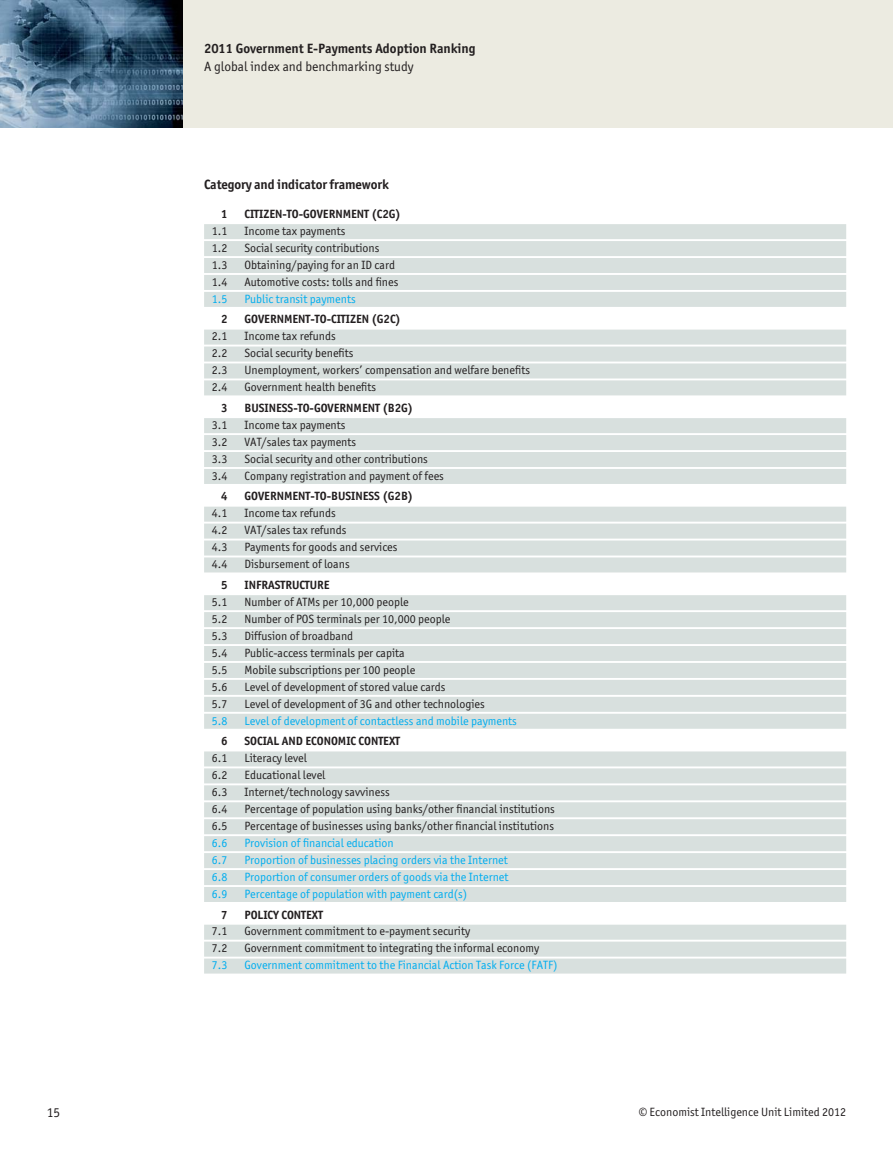
<style>
.page{position:relative;width:893px;height:1149px;background:#fff}
.page>*{position:absolute;margin:0;border:0;box-sizing:border-box;transform-origin:0 0}
.t1{font:700 13.5px "Officina San ITC";color:#231f20}
.t2{font:13.5px "Officina San ITC";color:#231f20}
.t3{font:12px "Officina San ITC";color:#231f20}
.t4{font:12px "Officina San ITC";color:#00adef}
.t5{font:700 12px "Officina San ITC";color:#231f20}
</style>
<div class="page">
<div style="left:0;top:0;width:893px;height:128px;background:#ecebe1"></div>
<img style="left:0;top:0;width:183px;height:128px">
<div style="left:204px;top:224px;width:642px;height:15px;background:#d8e0de"></div>
<div style="left:204px;top:241px;width:642px;height:15px;background:#d8e0de"></div>
<div style="left:204px;top:258px;width:642px;height:15px;background:#d8e0de"></div>
<div style="left:204px;top:275px;width:642px;height:15px;background:#d8e0de"></div>
<div style="left:204px;top:292px;width:642px;height:15px;background:#d8e0de"></div>
<div style="left:204px;top:329px;width:642px;height:15px;background:#d8e0de"></div>
<div style="left:204px;top:346px;width:642px;height:15px;background:#d8e0de"></div>
<div style="left:204px;top:363px;width:642px;height:15px;background:#d8e0de"></div>
<div style="left:204px;top:380px;width:642px;height:15px;background:#d8e0de"></div>
<div style="left:204px;top:418px;width:642px;height:15px;background:#d8e0de"></div>
<div style="left:204px;top:435px;width:642px;height:15px;background:#d8e0de"></div>
<div style="left:204px;top:452px;width:642px;height:15px;background:#d8e0de"></div>
<div style="left:204px;top:469px;width:642px;height:15px;background:#d8e0de"></div>
<div style="left:204px;top:506px;width:642px;height:15px;background:#d8e0de"></div>
<div style="left:204px;top:523px;width:642px;height:15px;background:#d8e0de"></div>
<div style="left:204px;top:540px;width:642px;height:15px;background:#d8e0de"></div>
<div style="left:204px;top:557px;width:642px;height:15px;background:#d8e0de"></div>
<div style="left:204px;top:595px;width:642px;height:15px;background:#d8e0de"></div>
<div style="left:204px;top:612px;width:642px;height:15px;background:#d8e0de"></div>
<div style="left:204px;top:629px;width:642px;height:15px;background:#d8e0de"></div>
<div style="left:204px;top:645px;width:642px;height:15px;background:#d8e0de"></div>
<div style="left:204px;top:662px;width:642px;height:15px;background:#d8e0de"></div>
<div style="left:204px;top:679px;width:642px;height:15px;background:#d8e0de"></div>
<div style="left:204px;top:696px;width:642px;height:15px;background:#d8e0de"></div>
<div style="left:204px;top:713px;width:642px;height:15px;background:#d8e0de"></div>
<div style="left:204px;top:751px;width:642px;height:15px;background:#d8e0de"></div>
<div style="left:204px;top:768px;width:642px;height:15px;background:#d8e0de"></div>
<div style="left:204px;top:785px;width:642px;height:15px;background:#d8e0de"></div>
<div style="left:204px;top:802px;width:642px;height:15px;background:#d8e0de"></div>
<div style="left:204px;top:819px;width:642px;height:15px;background:#d8e0de"></div>
<div style="left:204px;top:835px;width:642px;height:15px;background:#d8e0de"></div>
<div style="left:204px;top:852px;width:642px;height:15px;background:#d8e0de"></div>
<div style="left:204px;top:869px;width:642px;height:15px;background:#d8e0de"></div>
<div style="left:204px;top:886px;width:642px;height:15px;background:#d8e0de"></div>
<div style="left:204px;top:924px;width:642px;height:15px;background:#d8e0de"></div>
<div style="left:204px;top:941px;width:642px;height:15px;background:#d8e0de"></div>
<div style="left:204px;top:958px;width:642px;height:15px;background:#d8e0de"></div>
<p class="t1" style="left:204px;top:42px;width:273px">2011 Government E-Payments Adoption Ranking</p>
<p class="t2" style="left:204px;top:60px;width:211px">A global index and benchmarking study</p>
<p class="t1" style="left:204px;top:178px;width:186px">Category and indicator framework</p>
<p class="t5" style="left:221px;top:208px;width:8px">1</p>
<p class="t5" style="left:244px;top:208px;width:158px">CITIZEN-TO-GOVERNMENT (C2G)</p>
<p class="t3" style="left:212px;top:225px;width:17px">1.1</p>
<p class="t3" style="left:244px;top:225px;width:102px">Income tax payments</p>
<p class="t3" style="left:212px;top:242px;width:17px">1.2</p>
<p class="t3" style="left:244px;top:242px;width:136px">Social security contributions</p>
<p class="t3" style="left:212px;top:258px;width:17px">1.3</p>
<p class="t3" style="left:244px;top:258px;width:152px">Obtaining/paying for an ID card</p>
<p class="t3" style="left:212px;top:275px;width:17px">1.4</p>
<p class="t3" style="left:244px;top:275px;width:155px">Automotive costs: tolls and fines</p>
<p class="t4" style="left:212px;top:292px;width:17px">1.5</p>
<p class="t4" style="left:244px;top:292px;width:113px">Public transit payments</p>
<p class="t5" style="left:221px;top:313px;width:8px">2</p>
<p class="t5" style="left:244px;top:313px;width:158px">GOVERNMENT-TO-CITIZEN (G2C)</p>
<p class="t3" style="left:212px;top:330px;width:17px">2.1</p>
<p class="t3" style="left:244px;top:330px;width:93px">Income tax refunds</p>
<p class="t3" style="left:212px;top:347px;width:17px">2.2</p>
<p class="t3" style="left:244px;top:347px;width:110px">Social security benefits</p>
<p class="t3" style="left:212px;top:364px;width:17px">2.3</p>
<p class="t3" style="left:244px;top:364px;width:287px">Unemployment, workers’ compensation and welfare benefits</p>
<p class="t3" style="left:212px;top:381px;width:17px">2.4</p>
<p class="t3" style="left:244px;top:381px;width:133px">Government health benefits</p>
<p class="t5" style="left:221px;top:402px;width:8px">3</p>
<p class="t5" style="left:244px;top:402px;width:170px">BUSINESS-TO-GOVERNMENT (B2G)</p>
<p class="t3" style="left:212px;top:418px;width:17px">3.1</p>
<p class="t3" style="left:244px;top:418px;width:102px">Income tax payments</p>
<p class="t3" style="left:212px;top:435px;width:17px">3.2</p>
<p class="t3" style="left:244px;top:435px;width:113px">VAT/sales tax payments</p>
<p class="t3" style="left:212px;top:452px;width:17px">3.3</p>
<p class="t3" style="left:244px;top:452px;width:185px">Social security and other contributions</p>
<p class="t3" style="left:212px;top:469px;width:17px">3.4</p>
<p class="t3" style="left:244px;top:469px;width:201px">Company registration and payment of fees</p>
<p class="t5" style="left:221px;top:490px;width:8px">4</p>
<p class="t5" style="left:244px;top:490px;width:170px">GOVERNMENT-TO-BUSINESS (G2B)</p>
<p class="t3" style="left:212px;top:507px;width:17px">4.1</p>
<p class="t3" style="left:244px;top:507px;width:93px">Income tax refunds</p>
<p class="t3" style="left:212px;top:524px;width:17px">4.2</p>
<p class="t3" style="left:244px;top:524px;width:103px">VAT/sales tax refunds</p>
<p class="t3" style="left:212px;top:541px;width:17px">4.3</p>
<p class="t3" style="left:244px;top:541px;width:155px">Payments for goods and services</p>
<p class="t3" style="left:212px;top:558px;width:17px">4.4</p>
<p class="t3" style="left:244px;top:558px;width:107px">Disbursement of loans</p>
<p class="t5" style="left:221px;top:579px;width:8px">5</p>
<p class="t5" style="left:244px;top:579px;width:87px">INFRASTRUCTURE</p>
<p class="t3" style="left:212px;top:595px;width:17px">5.1</p>
<p class="t3" style="left:244px;top:595px;width:166px">Number of ATMs per 10,000 people</p>
<p class="t3" style="left:212px;top:612px;width:17px">5.2</p>
<p class="t3" style="left:244px;top:612px;width:207px">Number of POS terminals per 10,000 people</p>
<p class="t3" style="left:212px;top:629px;width:17px">5.3</p>
<p class="t3" style="left:244px;top:629px;width:110px">Diffusion of broadband</p>
<p class="t3" style="left:212px;top:646px;width:17px">5.4</p>
<p class="t3" style="left:244px;top:646px;width:162px">Public-access terminals per capita</p>
<p class="t3" style="left:212px;top:663px;width:17px">5.5</p>
<p class="t3" style="left:244px;top:663px;width:172px">Mobile subscriptions per 100 people</p>
<p class="t3" style="left:212px;top:680px;width:17px">5.6</p>
<p class="t3" style="left:244px;top:680px;width:203px">Level of development of stored value cards</p>
<p class="t3" style="left:212px;top:697px;width:17px">5.7</p>
<p class="t3" style="left:244px;top:697px;width:242px">Level of development of 3G and other technologies</p>
<p class="t4" style="left:212px;top:714px;width:17px">5.8</p>
<p class="t4" style="left:244px;top:714px;width:274px">Level of development of contactless and mobile payments</p>
<p class="t5" style="left:221px;top:735px;width:8px">6</p>
<p class="t5" style="left:244px;top:735px;width:157px">SOCIAL AND ECONOMIC CONTEXT</p>
<p class="t3" style="left:212px;top:752px;width:17px">6.1</p>
<p class="t3" style="left:244px;top:752px;width:64px">Literacy level</p>
<p class="t3" style="left:212px;top:768px;width:17px">6.2</p>
<p class="t3" style="left:244px;top:768px;width:82px">Educational level</p>
<p class="t3" style="left:212px;top:785px;width:17px">6.3</p>
<p class="t3" style="left:244px;top:785px;width:147px">Internet/technology savviness</p>
<p class="t3" style="left:212px;top:802px;width:17px">6.4</p>
<p class="t3" style="left:244px;top:802px;width:312px">Percentage of population using banks/other financial institutions</p>
<p class="t3" style="left:212px;top:819px;width:17px">6.5</p>
<p class="t3" style="left:244px;top:819px;width:311px">Percentage of businesses using banks/other financial institutions</p>
<p class="t4" style="left:212px;top:836px;width:17px">6.6</p>
<p class="t4" style="left:244px;top:836px;width:151px">Provision of financial education</p>
<p class="t4" style="left:212px;top:853px;width:17px">6.7</p>
<p class="t4" style="left:244px;top:853px;width:265px">Proportion of businesses placing orders via the Internet</p>
<p class="t4" style="left:212px;top:870px;width:17px">6.8</p>
<p class="t4" style="left:244px;top:870px;width:265px">Proportion of consumer orders of goods via the Internet</p>
<p class="t4" style="left:212px;top:887px;width:17px">6.9</p>
<p class="t4" style="left:244px;top:887px;width:224px">Percentage of population with payment card(s)</p>
<p class="t5" style="left:221px;top:908px;width:8px">7</p>
<p class="t5" style="left:244px;top:908px;width:80px">POLICY CONTEXT</p>
<p class="t3" style="left:212px;top:925px;width:17px">7.1</p>
<p class="t3" style="left:244px;top:925px;width:227px">Government commitment to e-payment security</p>
<p class="t3" style="left:212px;top:942px;width:17px">7.2</p>
<p class="t3" style="left:244px;top:942px;width:296px">Government commitment to integrating the informal economy</p>
<p class="t4" style="left:212px;top:958px;width:17px">7.3</p>
<p class="t4" style="left:244px;top:958px;width:315px">Government commitment to the Financial Action Task Force (FATF)</p>
<p class="t2" style="left:47px;top:1105px;width:15px">15</p>
<p class="t3" style="left:639px;top:1105px;width:209px">© Economist Intelligence Unit Limited 2012</p>
</div>
